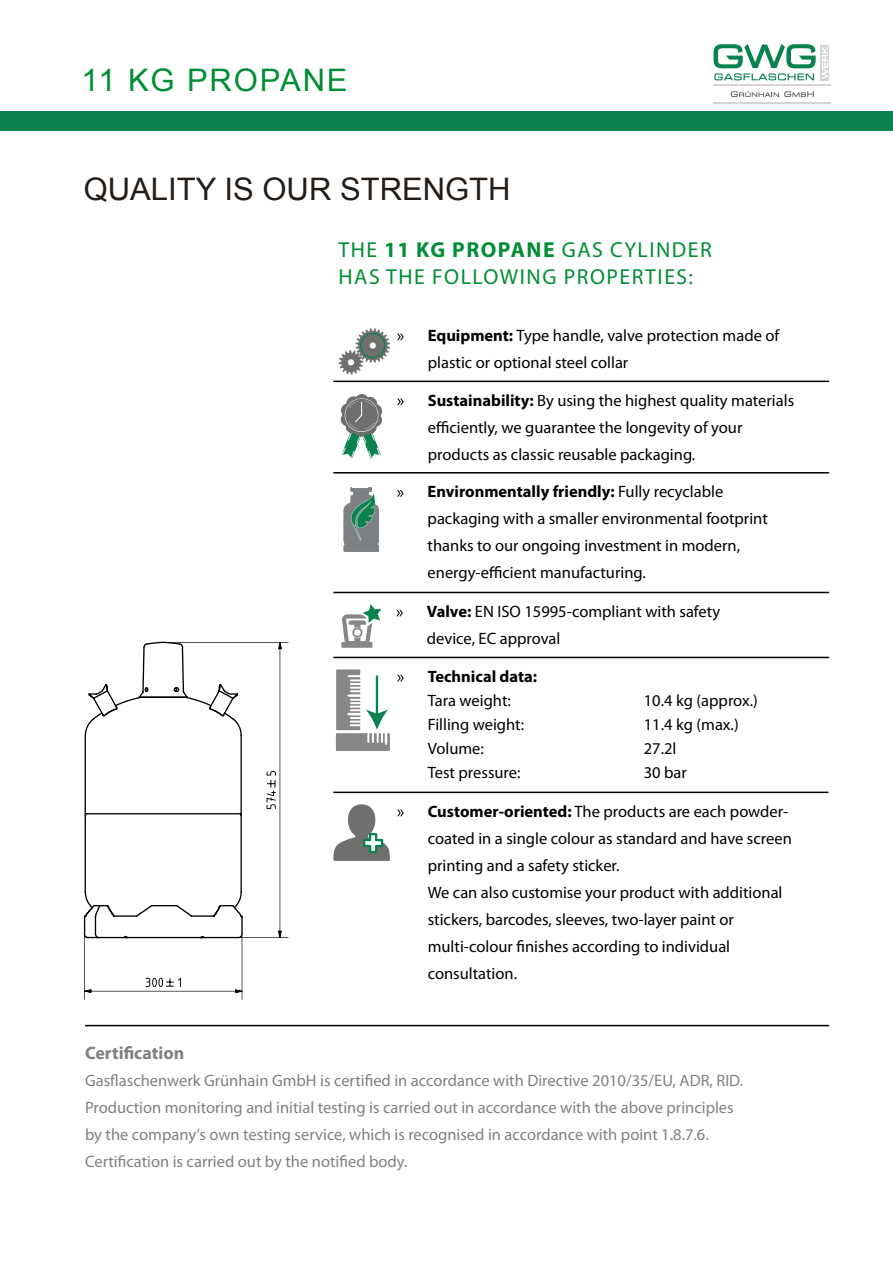
<style>
.page{position:relative;width:893px;height:1263px;background:#fff}
.page>*{position:absolute;margin:0;border:0;box-sizing:border-box;transform-origin:0 0}
.t1{font:31.05px "Arial";color:#241c17}
.t2{font:31.05px "Arial";letter-spacing:.06em;color:#008d35}
.t3{font:21.75px/27px "Myriad Pro";letter-spacing:.07em;color:#008d35}
.t4{font:700 18px "Myriad Pro";color:#7e8183}
.t5{font:16.5px/27px "Myriad Pro";color:#000}
.t6{font:16.5px/27px "Myriad Pro";color:#7e8183}
.t7{font:700 16.5px "Myriad Pro";color:#000}
.s1{font-weight:700}
</style>
<div class="page">
<svg style="left:713px;top:44px;width:103px;height:36px"></svg>
<div style="left:820px;top:45px;width:9px;height:35px;background:#d6d4d7"></div>
<svg style="left:822px;top:46px;width:6px;height:33px"></svg>
<hr style="left:713px;top:84px;width:118px;height:2px;background:#d6d4d7">
<hr style="left:713px;top:102px;width:118px;height:2px;background:#d6d4d7">
<svg style="left:731px;top:91px;width:83px;height:6px"></svg>
<div style="left:0;top:112px;width:893px;height:19px;background:#098250"></div>
<svg style="left:84px;top:642px;width:205px;height:358px"></svg>
<hr style="left:333px;top:381px;width:496px;height:1px;background:#000">
<hr style="left:333px;top:472px;width:496px;height:1px;background:#000">
<hr style="left:333px;top:592px;width:496px;height:1px;background:#000">
<hr style="left:333px;top:792px;width:495px;height:1px;background:#000">
<svg style="left:344px;top:487px;width:35px;height:65px;background:#7a928a"></svg>
<hr style="left:333px;top:657px;width:496px;height:1px;background:#000">
<svg style="left:346px;top:396px;width:14px;height:14px"></svg>
<div style="left:355px;top:394px;width:14px;height:14px;background:#6f6f6e;border-radius:50%"></div>
<div style="left:363px;top:397px;width:14px;height:14px;background:#6f6f6e;border-radius:50%"></div>
<svg style="left:345px;top:398px;width:33px;height:34px"></svg>
<div style="left:345px;top:399px;width:33px;height:32px;background:#989898;border-radius:50%"></div>
<svg style="left:346px;top:399px;width:31px;height:31px"></svg>
<svg style="left:341px;top:402px;width:40px;height:57px"></svg>
<div style="left:336px;top:733px;width:54px;height:18px;background:#878786"></div>
<svg style="left:335px;top:669px;width:53px;height:76px"></svg>
<svg style="left:333px;top:804px;width:57px;height:57px"></svg>
<svg style="left:339px;top:328px;width:51px;height:47px"></svg>
<svg style="left:341px;top:604px;width:41px;height:44px"></svg>
<hr style="left:85px;top:1025px;width:744px;height:1px;background:#000">
<svg style="left:397px;top:675px;width:7px;height:6px"></svg>
<svg style="left:397px;top:810px;width:7px;height:6px"></svg>
<svg style="left:396px;top:610px;width:7px;height:6px"></svg>
<svg style="left:397px;top:490px;width:7px;height:7px"></svg>
<svg style="left:397px;top:398px;width:7px;height:7px"></svg>
<svg style="left:397px;top:334px;width:7px;height:6px"></svg>
<h1 class="t2" style="left:82px;top:60px;width:267px">11 KG PROPANE</h1>
<h1 class="t1" style="left:84px;top:168px;width:428px">QUALITY IS OUR STRENGTH</h1>
<h2 class="t3" style="left:338px;top:235px;width:375px">THE <span class="s1">11 KG PROPANE</span> GAS CYLINDER<br>HAS THE FOLLOWING PROPERTIES:</h2>
<p class="t5" style="left:428px;top:321px;width:353px"><span class="s1">Equipment:</span> Type handle, valve protection made of plastic or optional steel collar</p>
<p class="t5" style="left:428px;top:386px;width:368px"><span class="s1">Sustainability:</span> By using the highest quality materials efficiently, we guarantee the longevity of your products as classic reusable packaging.</p>
<p class="t5" style="left:428px;top:478px;width:342px"><span class="s1">Environmentally friendly:</span> Fully recyclable packaging with a smaller environmental footprint thanks to our ongoing investment in modern, energy-efficient manufacturing.</p>
<p class="t5" style="left:427px;top:597px;width:295px"><span class="s1">Valve:</span> EN ISO 15995-compliant with safety device, EC approval</p>
<p class="t7" style="left:428px;top:665px;width:111px">Technical data:</p>
<p class="t5" style="left:428px;top:686px;width:85px">Tara weight:</p>
<p class="t5" style="left:644px;top:686px;width:115px">10.4 kg (approx.)</p>
<p class="t5" style="left:428px;top:710px;width:98px">Filling weight:</p>
<p class="t5" style="left:644px;top:710px;width:96px">11.4 kg (max.)</p>
<p class="t5" style="left:428px;top:734px;width:58px">Volume:</p>
<p class="t5" style="left:644px;top:734px;width:34px">27.2l</p>
<p class="t5" style="left:428px;top:759px;width:94px">Test pressure:</p>
<p class="t5" style="left:644px;top:759px;width:45px">30 bar</p>
<p class="t5" style="left:428px;top:797px;width:366px"><span class="s1">Customer-oriented:</span> The products are each powder&shy;coated in a single colour as standard and have screen printing and a safety sticker.<br>We can also customise your product with additional stickers, barcodes, sleeves, two-layer paint or multi-colour finishes according to individual consultation.</p>
<p class="t4" style="left:85px;top:1041px;width:101px">Certification</p>
<p class="t6" style="left:85px;top:1067px;width:660px">Gasflaschenwerk Grünhain GmbH is certified in accordance with Directive 2010/35/EU, ADR, RID.<br>Production monitoring and initial testing is carried out in accordance with the above principles by the company‘s own testing service, which is recognised in accordance with point 1.8.7.6.<br>Certification is carried out by the notified body.</p>
</div>
